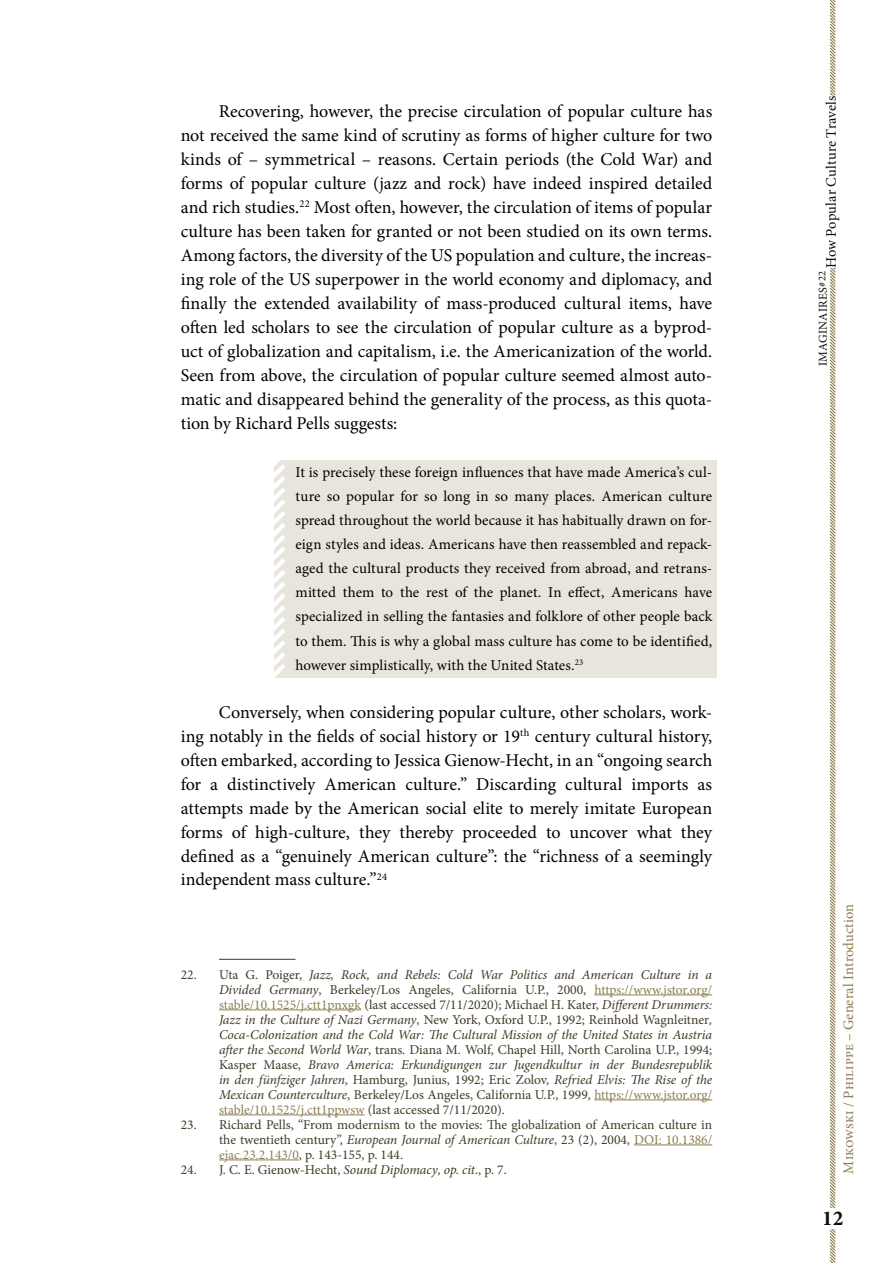
<style>
.page{position:relative;width:893px;height:1263px;background:#fff}
.page>*{position:absolute;margin:0;border:0;box-sizing:border-box;transform-origin:0 0}
.t1{font:700 21.15px "Minion Pro";color:#0c0d08}
.t2{font:18px/24px "Minion Pro";letter-spacing:-.01em;color:#000;text-align:justify}
.t3{font:15px/24px "Minion Pro";letter-spacing:-.01em;color:#000;text-align:justify}
.t4{font:14.55px "Minion Pro";letter-spacing:.01em;color:#8c7e51}
.t5{font:14.55px "Minion Pro";letter-spacing:.005em;color:#0c0d08}
.t6{font:italic 13.5px/15px "Minion Pro";letter-spacing:-.005em;color:#403925;text-align:justify}
.t7{font:13.5px/15px "Minion Pro";color:#403925;text-align:justify}
.t8{font:12px "Minion Pro";letter-spacing:.025em;color:#0c0d08}
.s1{font-style:normal}
.s2{font-style:normal;color:#8c7e51}
.s3{font-style:italic}
.s4{color:#8c7e51}
.s5{font-size:10.5px}
</style>
<div class="page">
<svg style="left:829px;top:0;width:7px;height:1263px"></svg>
<div style="left:824px;top:96px;width:27px;height:172px;background:#fff"></div>
<div style="left:823px;top:1208px;width:19px;height:21px;background:#fff"></div>
<div style="left:274px;top:460px;width:442px;height:218px;background:#e8e5dc"></div>
<svg style="left:274px;top:460px;width:11px;height:218px"></svg>
<hr style="left:219px;top:959px;width:77px;height:1px;background:#403925">
<hr style="left:594px;top:994px;width:118px;height:1px;background:#8c7e51">
<hr style="left:219px;top:1009px;width:142px;height:1px;background:#8c7e51">
<hr style="left:594px;top:1099px;width:118px;height:1px;background:#8c7e51">
<hr style="left:219px;top:1114px;width:146px;height:1px;background:#8c7e51">
<hr style="left:634px;top:1144px;width:78px;height:1px;background:#8c7e51">
<hr style="left:219px;top:1159px;width:80px;height:1px;background:#8c7e51">
<p class="t2" style="left:181px;top:100px;width:533px;text-indent:38px">Recovering, however, the precise circulation of popular culture has not received the same kind of scrutiny as forms of higher culture for two kinds of – symmetrical – reasons. Certain periods (the Cold War) and forms of popular culture (jazz and rock) have indeed inspired detailed and rich studies.<sup>22</sup> Most often, however, the circulation of items of popular culture has been taken for granted or not been studied on its own terms.<br>Among factors, the diversity of the US population and culture, the increas&shy;ing role of the US superpower in the world economy and diplomacy, and finally the extended availability of mass-produced cultural items, have often led scholars to see the circulation of popular culture as a byprod&shy;uct of globalization and capitalism, i.e. the Americanization of the world.<br>Seen from above, the circulation of popular culture seemed almost auto&shy;matic and disappeared behind the generality of the process, as this quota&shy;tion by Richard Pells suggests:</p>
<p class="t3" style="left:296px;top:461px;width:418px">It is precisely these foreign influences that have made America’s cul&shy;ture so popular for so long in so many places. American culture spread throughout the world because it has habitually drawn on for&shy;eign styles and ideas. Americans have then reassembled and repack&shy;aged the cultural products they received from abroad, and retrans&shy;mitted them to the rest of the planet. In effect, Americans have specialized in selling the fantasies and folklore of other people back to them. This is why a global mass culture has come to be identified, however simplistically, with the United States.<sup>23</sup></p>
<p class="t2" style="left:181px;top:700px;width:533px;text-indent:38px">Conversely, when considering popular culture, other scholars, work&shy;ing notably in the fields of social history or 19<sup>th</sup> century cultural history, often embarked, according to Jessica Gienow-Hecht, in an “ongoing search for a distinctively American culture.” Discarding cultural imports as attempts made by the American social elite to merely imitate European forms of high-culture, they thereby proceeded to uncover what they defined as a “genuinely American culture”: the “richness of a seemingly independent mass culture.”<sup>24</sup></p>
<p class="t6" style="left:219px;top:967px;width:495px;text-indent:-38px"><span class="s1">22. Uta G. Poiger,</span> Jazz, Rock, and Rebels: Cold War Politics and American Culture in a Divided Germany<span class="s1">, Berkeley/Los Angeles, California U.P., 2000,</span> <span class="s2">https://www.jstor.org/ stable/10.1525/j.ctt1pnxgk</span> <span class="s1">(last accessed 7/11/2020); Michael H. Kater,</span> Different Drummers:<br>Jazz in the Culture of Nazi Germany<span class="s1">, New York, Oxford U.P., 1992; Reinhold Wagnleitner</span>, Coca-Colonization and the Cold War: The Cultural Mission of the United States in Austria after the Second World War<span class="s1">, trans. Diana M. Wolf, Chapel Hill, North Carolina U.P., 1994; Kasper Maase,</span> Bravo America: Erkundigungen zur Jugendkultur in der Bundesrepublik in den fünfziger Jahren<span class="s1">, Hamburg, Junius, 1992; Eric Zolov,</span> Refried Elvis: The Rise of the Mexican Counterculture<span class="s1">, Berkeley/Los Angeles, California U.P., 1999,</span> <span class="s2">https://www.jstor.org/ stable/10.1525/j.ctt1ppwsw</span> <span class="s1">(last accessed 7/11/2020).</span></p>
<p class="t7" style="left:219px;top:1117px;width:495px;text-indent:-38px">23. Richard Pells, “From modernism to the movies: The globalization of American culture in the twentieth century”, <span class="s3">European Journal of American Culture</span>, 23 (2), 2004, <span class="s4">DOI: 10.1386/ ejac.23.2.143/0</span>, p. 143-155, p. 144.</p>
<p class="t7" style="left:181px;top:1162px;width:327px">24. J. C. E. Gienow-Hecht, <span class="s3">Sound Diplomacy</span>, <span class="s3">op. cit</span>., p. 7.</p>
<p class="t5" style="left:821px;top:268px;width:174px;rotate:-90deg">How Popular Culture Travels</p>
<p class="t8" style="left:815px;top:366px;width:97px;rotate:-90deg">IMAGINAIRES<span class="s5">#22</span></p>
<p class="t4" style="left:839px;top:1173px;width:271px;rotate:-90deg">Mikowski / Philippe – General Introduction</p>
<p class="t1" style="left:822px;top:1203px;width:23px">12</p>
</div>
